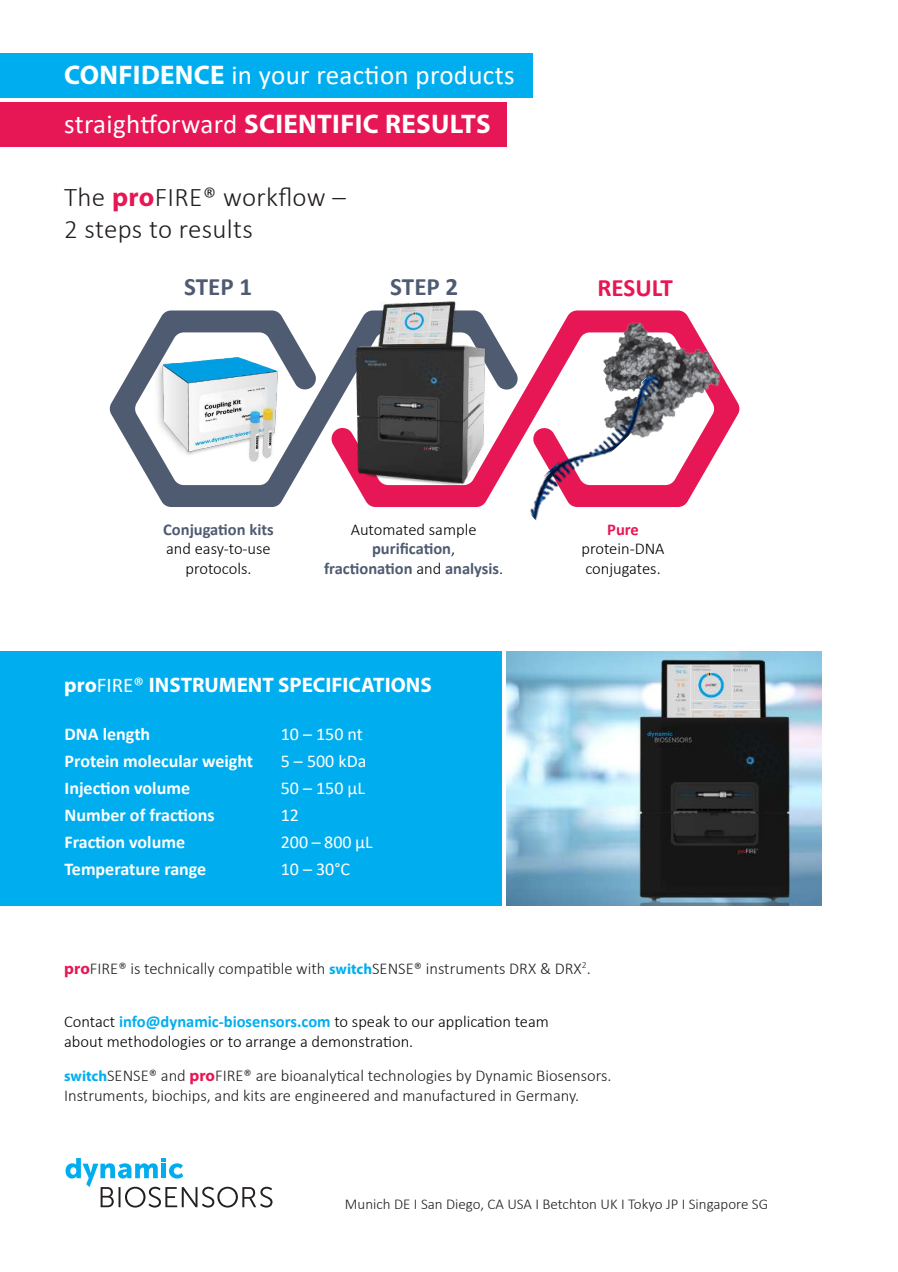
<style>
.page{position:relative;width:898px;height:1272px;background:#fff}
.page>*{position:absolute;margin:0;border:0;box-sizing:border-box;transform-origin:0 0}
.t1{font:300 27px/31.5px "Calibri";letter-spacing:.01em;color:#231f20}
.t2{font:27px "Calibri";letter-spacing:.01em;color:#fff}
.t3{font:700 27px "Myriad Pro";letter-spacing:.01em;color:#fff}
.t4{font:700 25.05px "Calibri";color:#4f5b71}
.t5{font:700 25.05px "Calibri";color:#e71654}
.t6{font:700 21px "Myriad Pro";color:#fff}
.t7{font:700 18px "Calibri";color:#fff}
.t8{font:18px "Calibri";color:#fff}
.t9{font:300 16.5px/19.8px "Calibri";color:#231f20}
.t10{font:300 16.5px/19.8px "Calibri";color:#000}
.t11{font:700 16.5px/19.8px "Calibri";color:#4f5b71;text-align:center}
.t12{font:700 16.5px "Calibri";color:#e71654}
.t13{font:300 15px "Calibri";color:#231f20}
.s1{font-family:"Myriad Pro";font-weight:700}
.s2{font-family:"Calibri";font-weight:400}
.s3{font-family:"Myriad Pro";font-weight:700;color:#e71654}
.s4{font-weight:300;color:#000}
.s5{font-family:"Myriad Pro";font-weight:700;font-size:15px;color:#00aeef}
.s6{font-weight:700;color:#00aeef}
</style>
<div class="page">
<hr style="left:897px;top:982px;width:1px;height:74px;background:#00aeef">
<svg style="left:65px;top:1157px;width:207px;height:50px"></svg>
<img style="left:803px;top:651px;width:19px;height:255px">
<svg style="left:109px;top:310px;width:222px;height:197px"></svg>
<svg style="left:331px;top:310px;width:408px;height:197px"></svg>
<img style="left:139px;top:350px;width:187px;height:125px">
<img style="left:340px;top:301px;width:160px;height:195px">
<img style="left:593px;top:321px;width:131px;height:130px">
<img style="left:517px;top:372px;width:155px;height:149px">
<div style="left:0;top:651px;width:501px;height:254px;background:#00aeef"></div>
<img style="left:506px;top:651px;width:315px;height:254px">
<div style="left:0;top:53px;width:532px;height:45px;background:#00aeef"></div>
<div style="left:0;top:103px;width:506px;height:44px;background:#e71654"></div>
<h1 class="t2" style="left:64px;top:56px;width:452px"><span class="s1">CONFIDENCE</span> in your reaction products</h1>
<h1 class="t3" style="left:64px;top:107px;width:428px"><span class="s2">straightforward</span> SCIENTIFIC RESULTS</h1>
<h1 class="t1" style="left:64px;top:181px;width:283px">The <span class="s3">pro</span>FIRE® workflow –<br>2 steps to results</h1>
<h2 class="t4" style="left:184px;top:269px;width:69px">STEP 1</h2>
<h2 class="t4" style="left:390px;top:269px;width:69px">STEP 2</h2>
<h2 class="t5" style="left:597px;top:270px;width:77px">RESULT</h2>
<p class="t11" style="left:163px;top:519px;width:112px">Conjugation kits</p>
<p class="t10" style="left:166px;top:539px;width:106px;text-align:center">and easy-to-use protocols.</p>
<p class="t11" style="left:324px;top:519px;width:181px"><span class="s4">Automated sample </span>purification<span class="s4">,<br></span>fractionation <span class="s4">and</span> analysis<span class="s4">.</span></p>
<p class="t12" style="left:607px;top:517px;width:33px">Pure</p>
<p class="t10" style="left:581px;top:539px;width:85px">protein-DNA conjugates.</p>
<p class="t6" style="left:64px;top:671px;width:369px">pro<span class="s2">FIRE®</span> INSTRUMENT SPECIFICATIONS</p>
<p class="t7" style="left:65px;top:721px;width:87px">DNA length</p>
<p class="t8" style="left:281px;top:722px;width:84px">10 – 150 nt</p>
<p class="t7" style="left:65px;top:748px;width:190px">Protein molecular weight</p>
<p class="t8" style="left:281px;top:749px;width:87px">5 – 500 kDa</p>
<p class="t7" style="left:65px;top:775px;width:127px">Injection volume</p>
<p class="t8" style="left:281px;top:776px;width:86px">50 – 150 µL</p>
<p class="t7" style="left:65px;top:802px;width:151px">Number of fractions</p>
<p class="t8" style="left:281px;top:803px;width:20px">12</p>
<p class="t7" style="left:65px;top:829px;width:122px">Fraction volume</p>
<p class="t8" style="left:281px;top:830px;width:93px">200 – 800 µL</p>
<p class="t7" style="left:65px;top:856px;width:143px">Temperature range</p>
<p class="t8" style="left:281px;top:857px;width:71px">10 – 30°C</p>
<p class="t9" style="left:64px;top:957px;width:528px"><span class="s3">pro</span>FIRE® is technically compatible with <span class="s5">switch</span>SENSE® instruments DRX &amp; DRX<sup>2</sup>.</p>
<p class="t10" style="left:64px;top:1011px;width:486px">Contact <span class="s6">info@dynamic-biosensors.com</span> to speak to our application team about methodologies or to arrange a demonstration.</p>
<p class="t9" style="left:64px;top:1065px;width:548px"><span class="s5">switch</span>SENSE® and <span class="s3">pro</span>FIRE® are bioanalytical technologies by Dynamic Biosensors.<br>Instruments, biochips, and kits are engineered and manufactured in Germany.</p>
<p class="t13" style="left:345px;top:1194px;width:424px">Munich DE I San Diego, CA USA I Betchton UK I Tokyo JP I Singapore SG</p>
</div>
